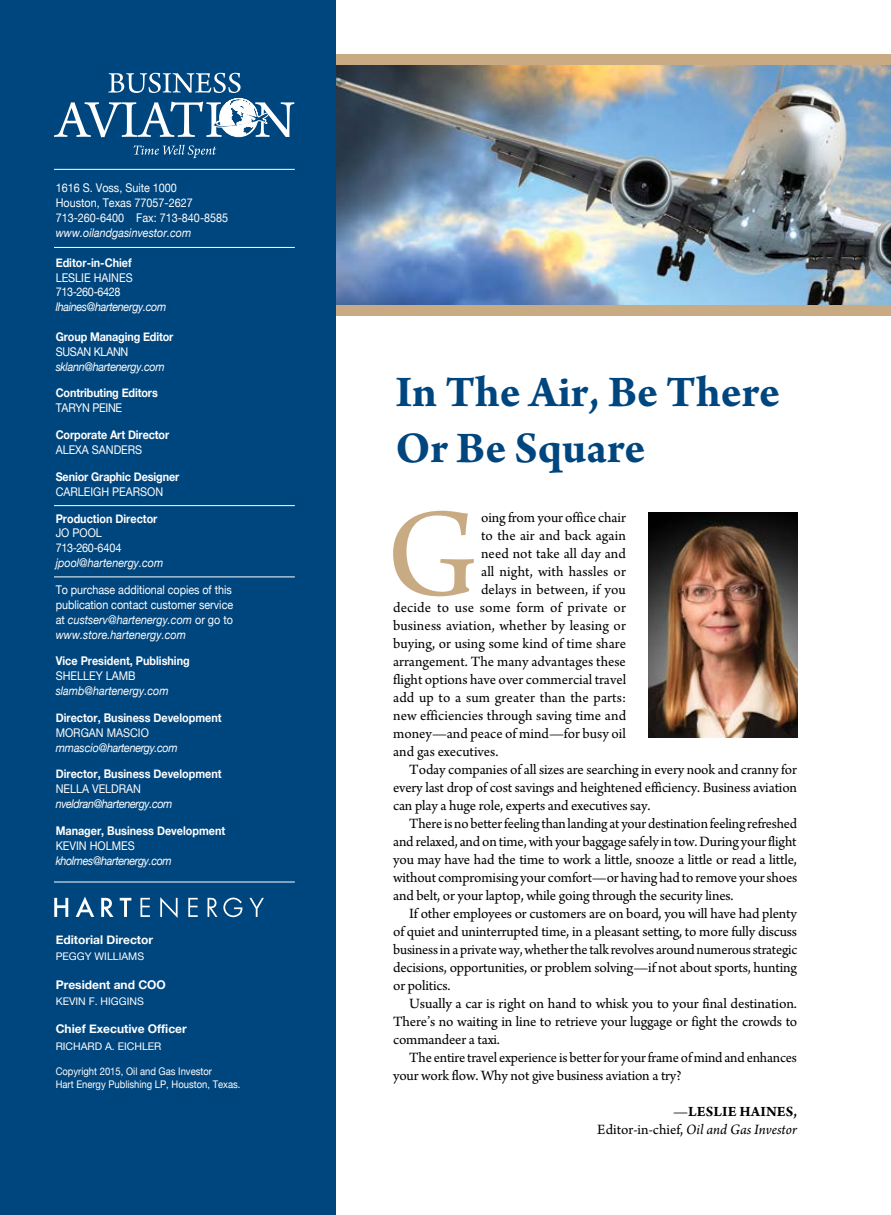
<style>
.page{position:relative;width:891px;height:1215px;background:#fff}
.page>*{position:absolute;margin:0;border:0;box-sizing:border-box;transform-origin:0 0}
.t1{font:131.55px "Arno Pro";color:#c8ab83}
.t2{font:700 46.5px/55.8px "Arno Pro";color:#00467e}
.t3{font:15px/18px "Arno Pro";letter-spacing:-.01em;color:#000;text-align:right}
.t4{font:15px "Arno Pro";letter-spacing:.01em;color:#000}
.t5{font:15px "Arno Pro";letter-spacing:.015em;color:#000}
.t6{font:12px/14.9px "Helvetica Neue";color:#fff;scale:.9 1}
.t7{font:700 12px "Helvetica Neue";color:#fff;scale:.9 1}
.t8{font:italic 12px "Helvetica Neue";letter-spacing:-.025em;color:#fff;scale:.9 1}
.t9{font:italic 12px "Helvetica Neue";color:#fff;scale:.9 1}
.t10{font:700 12px "Helvetica Neue";color:#fff}
.t11{font:12px "Helvetica Neue";letter-spacing:-.025em;color:#fff;scale:.9 1}
.t12{font:10.5px/13.4px "Helvetica Neue";color:#fff;scale:.9 1}
.t13{font:10.5px "Helvetica Neue";color:#fff}
.s1{font-style:italic}
.s2{font-weight:700}
</style>
<div class="page">
<hr style="left:890px;top:247px;width:1px;height:968px;background:#c8ab83">
<div style="left:0;top:54px;width:891px;height:262px;background:#c8ab83"></div>
<img style="left:335px;top:65px;width:556px;height:240px">
<div style="left:0;top:0;width:335px;height:1215px;background:#00467e"></div>
<hr style="left:54px;top:169px;width:241px;height:1px;background:#fff">
<hr style="left:54px;top:247px;width:241px;height:1px;background:#fff">
<hr style="left:54px;top:505px;width:241px;height:1px;background:#fff">
<hr style="left:54px;top:577px;width:241px;height:1px;background:#fff">
<hr style="left:54px;top:882px;width:241px;height:1px;background:#fff">
<svg style="left:140px;top:898px;width:10px;height:19px"></svg>
<svg style="left:160px;top:897px;width:18px;height:21px"></svg>
<svg style="left:188px;top:898px;width:10px;height:19px"></svg>
<svg style="left:208px;top:898px;width:34px;height:19px"></svg>
<svg style="left:249px;top:898px;width:15px;height:19px"></svg>
<svg style="left:54px;top:898px;width:14px;height:19px"></svg>
<svg style="left:76px;top:897px;width:18px;height:20px"></svg>
<svg style="left:101px;top:898px;width:13px;height:19px"></svg>
<svg style="left:120px;top:898px;width:11px;height:19px"></svg>
<svg style="left:54px;top:99px;width:240px;height:38px"></svg>
<svg style="left:108px;top:73px;width:133px;height:20px"></svg>
<svg style="left:134px;top:145px;width:82px;height:13px"></svg>
<img style="left:648px;top:513px;width:149px;height:225px">
<p class="t6" style="left:56px;top:181px;width:193px">1616 S. Voss, Suite 1000<br>Houston, Texas 77057-2627<br>713-260-6400 Fax: 713-840-8585</p>
<p class="t9" style="left:56px;top:224px;width:152px">www.oilandgasinvestor.com</p>
<p class="t7" style="left:56px;top:253px;width:86px">Editor-in-Chief</p>
<p class="t6" style="left:56px;top:271px;width:87px">LESLIE HAINES<br>713-260-6428</p>
<p class="t8" style="left:56px;top:298px;width:124px">lhaines@hartenergy.com</p>
<p class="t7" style="left:56px;top:327px;width:132px">Group Managing Editor</p>
<p class="t11" style="left:56px;top:343px;width:82px">SUSAN KLANN</p>
<p class="t8" style="left:56px;top:358px;width:123px">sklann@hartenergy.com</p>
<p class="t7" style="left:56px;top:384px;width:115px">Contributing Editors</p>
<p class="t11" style="left:56px;top:399px;width:75px">TARYN PEINE</p>
<p class="t7" style="left:56px;top:425px;width:128px">Corporate Art Director</p>
<p class="t6" style="left:56px;top:443px;width:98px">ALEXA SANDERS</p>
<p class="t7" style="left:56px;top:467px;width:139px">Senior Graphic Designer</p>
<p class="t6" style="left:56px;top:485px;width:121px">CARLEIGH PEARSON</p>
<p class="t7" style="left:56px;top:509px;width:115px">Production Director</p>
<p class="t6" style="left:56px;top:526px;width:75px">JO POOL<br>713-260-6404</p>
<p class="t9" style="left:56px;top:554px;width:121px">jpool@hartenergy.com</p>
<p class="t6" style="left:56px;top:583px;width:199px">To purchase additional copies of this publication contact customer service at <span class="s1">custserv@hartenergy.com</span> or go to <span class="s1">www.store.hartenergy.com</span></p>
<p class="t7" style="left:56px;top:652px;width:150px">Vice President, Publishing</p>
<p class="t6" style="left:56px;top:669px;width:90px">SHELLEY LAMB</p>
<p class="t9" style="left:56px;top:682px;width:127px">slamb@hartenergy.com</p>
<p class="t7" style="left:56px;top:708px;width:186px">Director, Business Development</p>
<p class="t6" style="left:56px;top:726px;width:105px">MORGAN MASCIO</p>
<p class="t8" style="left:56px;top:739px;width:137px">mmascio@hartenergy.com</p>
<p class="t7" style="left:56px;top:765px;width:186px">Director, Business Development</p>
<p class="t6" style="left:56px;top:782px;width:96px">NELLA VELDRAN</p>
<p class="t8" style="left:56px;top:795px;width:131px">nveldran@hartenergy.com</p>
<p class="t7" style="left:56px;top:821px;width:190px">Manager, Business Development</p>
<p class="t6" style="left:56px;top:839px;width:89px">KEVIN HOLMES</p>
<p class="t8" style="left:56px;top:852px;width:131px">kholmes@hartenergy.com</p>
<p class="t10" style="left:56px;top:930px;width:99px">Editorial Director</p>
<p class="t13" style="left:56px;top:949px;width:90px">PEGGY WILLIAMS</p>
<p class="t10" style="left:56px;top:975px;width:112px">President and COO</p>
<p class="t13" style="left:56px;top:994px;width:90px">KEVIN F. HIGGINS</p>
<p class="t10" style="left:56px;top:1020px;width:133px">Chief Executive Officer</p>
<p class="t13" style="left:56px;top:1038px;width:107px">RICHARD A. EICHLER</p>
<p class="t12" style="left:56px;top:1065px;width:207px">Copyright 2015, Oil and Gas Investor<br>Hart Energy Publishing LP, Houston, Texas.</p>
<h2 class="t2" style="left:395px;top:366px;width:386px">In The Air, Be There<br>Or Be Square</h2>
<h1 class="t1" style="left:386px;top:479px;width:94px">G</h1>
<p class="t3" style="left:481px;top:509px;width:146px">oing from your office chair</p>
<p class="t3" style="left:481px;top:527px;width:146px">to the air and back again</p>
<p class="t3" style="left:481px;top:545px;width:146px">need not take all day and</p>
<p class="t4" style="left:481px;top:563px;width:146px">all night, with hassles or</p>
<p class="t3" style="left:481px;top:581px;width:146px">delays in between, if you</p>
<p class="t5" style="left:393px;top:599px;width:234px">decide to use some form of private or</p>
<p class="t4" style="left:393px;top:617px;width:234px">business aviation, whether by leasing or</p>
<p class="t3" style="left:393px;top:635px;width:234px">buying, or using some kind of time share</p>
<p class="t3" style="left:393px;top:653px;width:234px">arrangement. The many advantages these</p>
<p class="t3" style="left:393px;top:671px;width:235px">flight options have over commercial travel</p>
<p class="t4" style="left:393px;top:689px;width:235px">add up to a sum greater than the parts:</p>
<p class="t3" style="left:393px;top:707px;width:235px">new efficiencies through saving time and</p>
<p class="t3" style="left:393px;top:725px;width:234px">money—and peace of mind—for busy oil</p>
<p class="t3" style="left:393px;top:743px;width:107px">and gas executives.</p>
<p class="t3" style="left:409px;top:761px;width:389px">Today companies of all sizes are searching in every nook and cranny for</p>
<p class="t3" style="left:393px;top:779px;width:405px">every last drop of cost savings and heightened efficiency. Business aviation</p>
<p class="t3" style="left:393px;top:797px;width:259px">can play a huge role, experts and executives say.</p>
<p class="t3" style="left:409px;top:815px;width:389px">There is no better feeling than landing at your destination feeling refreshed</p>
<p class="t3" style="left:393px;top:833px;width:405px">and relaxed, and on time, with your baggage safely in tow. During your flight</p>
<p class="t3" style="left:393px;top:851px;width:405px">you may have had the time to work a little, snooze a little or read a little,</p>
<p class="t3" style="left:393px;top:869px;width:406px">without compromising your comfort—or having had to remove your shoes</p>
<p class="t3" style="left:393px;top:887px;width:342px">and belt, or your laptop, while going through the security lines.</p>
<p class="t3" style="left:409px;top:905px;width:389px">If other employees or customers are on board, you will have had plenty</p>
<p class="t3" style="left:393px;top:923px;width:405px">of quiet and uninterrupted time, in a pleasant setting, to more fully discuss</p>
<p class="t3" style="left:393px;top:941px;width:406px">business in a private way, whether the talk revolves around numerous strategic</p>
<p class="t3" style="left:393px;top:959px;width:405px">decisions, opportunities, or problem solving—if not about sports, hunting</p>
<p class="t3" style="left:393px;top:977px;width:59px">or politics.</p>
<p class="t3" style="left:409px;top:995px;width:389px">Usually a car is right on hand to whisk you to your final destination.</p>
<p class="t3" style="left:393px;top:1013px;width:406px">There’s no waiting in line to retrieve your luggage or fight the crowds to</p>
<p class="t3" style="left:393px;top:1031px;width:108px">commandeer a taxi.</p>
<p class="t3" style="left:409px;top:1049px;width:389px">The entire travel experience is better for your frame of mind and enhances</p>
<p class="t3" style="left:393px;top:1067px;width:290px">your work flow. Why not give business aviation a try?</p>
<p class="t3" style="left:597px;top:1103px;width:201px">—<span class="s2">LESLIE HAINES,<br></span>Editor-in-chief, <span class="s1">Oil and Gas Investor</span></p>
</div>
